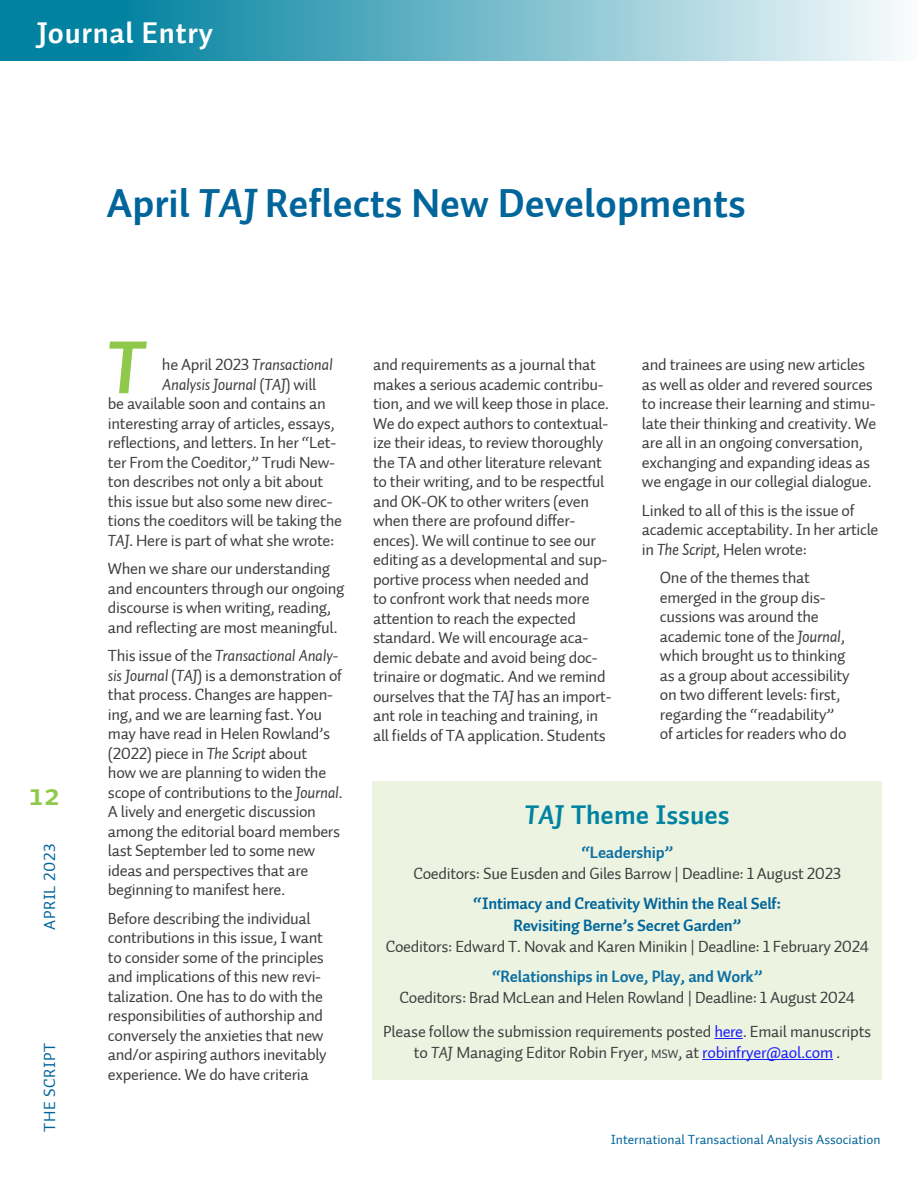
<style>
.page{position:relative;width:918px;height:1188px;background:#fff}
.page>*{position:absolute;margin:0;border:0;box-sizing:border-box;transform-origin:0 0}
.Initial_Cap{font:75px "Auto 1 Bold Italic LF";color:#90c84c}
.HD_1{font:40.5px "Auto 2 Bold LF";color:#00659b}
.Section_bar_HD{font:30px "Auto 2 Bold LF";letter-spacing:.025em;color:#fff}
.t1{font:30px "Auto 3 Bold Sm Cp";color:#90c84c}
.HD_2{font:27px "Auto 2 Bold LF";color:#0082a0}
.basic_body_text{font:16.5px/19.5px "Auto 2 Regular LF";letter-spacing:-.02em;color:#3e3e3f}
.basic_body_text-2{font:16.5px/21px "Auto 2 Bold LF";letter-spacing:-.015em;color:#00659b;text-align:center}
.References{font:16.5px/21px "Auto 2 Regular LF";letter-spacing:-.015em;color:#3e3e3f;text-align:center}
.basic_body_text-3{font:16.5px "Auto 1 Italic LF";letter-spacing:-.02em;color:#3e3e3f}
.basic_body_text-4{font:16.5px "Auto 2 Bold LF";letter-spacing:-.015em;color:#0e6fa3}
.footer_SCRIPT{font:16.5px "Auto 1 Regular LF";letter-spacing:.03em;color:#00659b}
.t2{font:13.5px "Auto 2 Regular LF";color:#00659b}
.s1{font-family:"Auto 1 Bold Italic LF"}
.s2{font-family:"Auto 2 Regular LF"}
.s3{font-family:"Auto 1 Italic LF"}
.s4{font-family:"Auto 2 Regular LF";color:#3e3e3f}
.s5{color:#1a1aff}
.s6{font-size:12.3px}
</style>
<div class="page">
<div style="left:110px;top:0;width:808px;height:60px;background:linear-gradient(to right,#00819f,#fafcfd)"></div>
<div style="left:0;top:0;width:127px;height:60px;background:#0082a0"></div>
<div style="left:373px;top:781px;width:509px;height:299px;background:#ecf4e1"></div>
<svg style="left:714px;top:1038px;width:29px;height:1px"></svg>
<hr style="left:702px;top:1059px;width:131px;height:1px;background:#1a1aff">
<p class="Section_bar_HD" style="left:37px;top:13px;width:178px">Journal Entry</p>
<h3 class="t1" style="left:28px;top:777px;width:33px">12</h3>
<p class="footer_SCRIPT" style="left:39px;top:930px;width:87px;rotate:-90deg">APRIL 2023</p>
<p class="footer_SCRIPT" style="left:39px;top:1132px;width:91px;rotate:-90deg">THE SCRIPT</p>
<p class="HD_1" style="left:107px;top:177px;width:640px">April <span class="s1">TAJ</span> Reflects New Developments</p>
<p class="Initial_Cap" style="left:107px;top:319px;width:38px">T</p>
<p class="basic_body_text-3" style="left:162px;top:354px;width:172px"><span class="s2">he April 2023</span> Transactional</p>
<p class="basic_body_text-3" style="left:162px;top:373px;width:156px">Analysis Journal <span class="s2">(</span>TAJ<span class="s2">) will</span></p>
<p class="basic_body_text" style="left:108px;top:394px;width:219px">be available soon and contains an</p>
<p class="basic_body_text" style="left:108px;top:414px;width:229px">interesting array of articles, essays,</p>
<p class="basic_body_text" style="left:108px;top:433px;width:230px">reflections, and letters. In her “Let-</p>
<p class="basic_body_text" style="left:108px;top:453px;width:229px">ter From the Coeditor,” Trudi New-</p>
<p class="basic_body_text" style="left:108px;top:472px;width:217px">ton describes not only a bit about</p>
<p class="basic_body_text" style="left:108px;top:492px;width:226px">this issue but also some new direc-</p>
<p class="basic_body_text" style="left:108px;top:511px;width:236px">tions the coeditors will be taking the</p>
<p class="basic_body_text" style="left:108px;top:531px;width:228px"><span class="s3">TAJ</span>. Here is part of what she wrote:</p>
<p class="basic_body_text" style="left:108px;top:559px;width:238px">When we share our understanding and encounters through our ongoing discourse is when writing, reading, and reflecting are most meaningful.</p>
<p class="basic_body_text" style="left:108px;top:646px;width:236px">This issue of the <span class="s3">Transactional Analy&shy;sis Journal</span> (<span class="s3">TAJ</span>) is a demonstration of that process. Changes are happen&shy;ing, and we are learning fast. You may have read in Helen Rowland’s (2022) piece in <span class="s3">The Script</span> about<br>how we are planning to widen the scope of contributions to the <span class="s3">Journal</span>.<br>A lively and energetic discussion among the editorial board members last September led to some new ideas and perspectives that are beginning to manifest here.</p>
<p class="basic_body_text" style="left:108px;top:909px;width:220px">Before describing the individual contributions in this issue, I want to consider some of the principles and implications of this new revi&shy;talization. One has to do with the responsibilities of authorship and conversely the anxieties that new and/or aspiring authors inevitably experience. We do have criteria</p>
<p class="basic_body_text" style="left:373px;top:355px;width:240px">and requirements as a journal that makes a serious academic contribu&shy;tion, and we will keep those in place.<br>We do expect authors to contextual&shy;ize their ideas, to review thoroughly the TA and other literature relevant to their writing, and to be respectful and OK-OK to other writers (even when there are profound differ&shy;ences). We will continue to see our editing as a developmental and sup&shy;portive process when needed and<br>to confront work that needs more attention to reach the expected standard. We will encourage aca&shy;demic debate and avoid being doc&shy;trinaire or dogmatic. And we remind ourselves that the <span class="s3">TAJ</span> has an import&shy;ant role in teaching and training, in all fields of TA application. Students</p>
<p class="basic_body_text" style="left:642px;top:355px;width:236px">and trainees are using new articles as well as older and revered sources to increase their learning and stimu&shy;late their thinking and creativity. We are all in an ongoing conversation, exchanging and expanding ideas as we engage in our collegial dialogue.</p>
<p class="basic_body_text" style="left:642px;top:501px;width:238px">Linked to all of this is the issue of academic acceptability. In her article in <span class="s3">The Script</span>, Helen wrote:</p>
<p class="basic_body_text" style="left:660px;top:568px;width:191px">One of the themes that emerged in the group dis&shy;cussions was around the academic tone of the <span class="s3">Journal</span>, which brought us to thinking as a group about accessibility on two different levels: first, regarding the “readability” of articles for readers who do</p>
<p class="HD_2" style="left:525px;top:797px;width:206px"><span class="s1">TAJ</span> Theme Issues</p>
<p class="basic_body_text-4" style="left:582px;top:842px;width:93px">“Leadership”</p>
<p class="basic_body_text" style="left:413px;top:864px;width:429px">Coeditors: Sue Eusden and Giles Barrow | Deadline: 1 August 2023</p>
<p class="basic_body_text-2" style="left:386px;top:894px;width:485px">“Intimacy and Creativity Within the Real Self:<br>Revisiting Berne’s Secret Garden”<br><span class="s4">Coeditors: Edward T. Novak and Karen Minikin | Deadline: 1 February 2024</span></p>
<p class="basic_body_text-4" style="left:492px;top:965px;width:272px">“Relationships in Love, Play, and Work”</p>
<p class="basic_body_text" style="left:399px;top:987px;width:457px">Coeditors: Brad McLean and Helen Rowland | Deadline: 1 August 2024</p>
<p class="References" style="left:383px;top:1021px;width:490px">Please follow the submission requirements posted <span class="s5">here</span>. Email manuscripts to <span class="s3">TAJ</span> Managing Editor Robin Fryer, <span class="s6">MSW</span>, at <span class="s5">robinfryer@aol.com</span> .</p>
<p class="t2" style="left:611px;top:1131px;width:271px">International Transactional Analysis Association</p>
</div>
